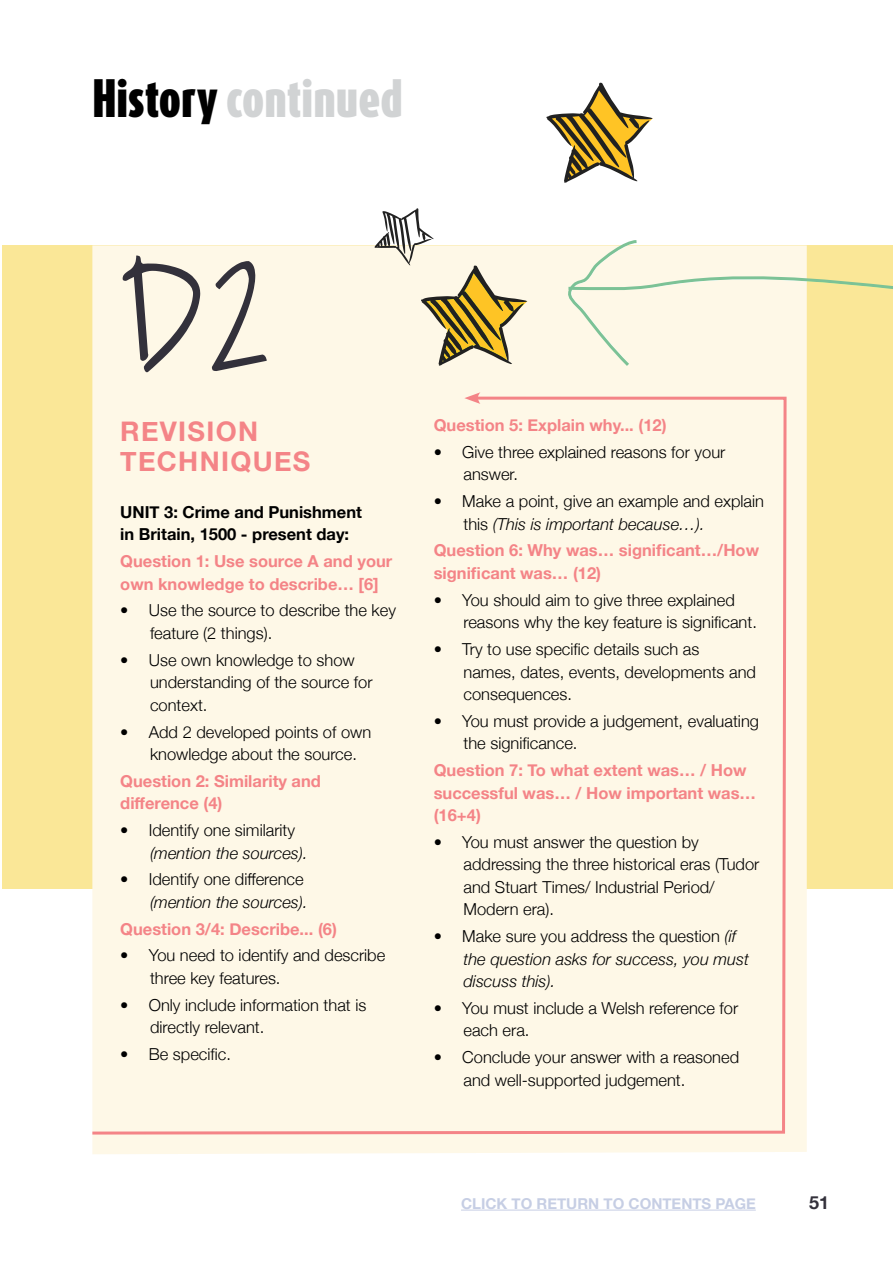
<style>
.page{position:relative;width:893px;height:1263px;background:#fff}
.page>*{position:absolute;margin:0;border:0;box-sizing:border-box;transform-origin:0 0}
.Pull_Quote_2{font:300 135px "Shadows Into";color:#33313b}
.t1{font:900 45px "Dax Compact Pro";color:#d1d3d4}
.Caption_Header_-_Small{font:700 27px "Helvetica Neue";letter-spacing:.05em;color:#f48487}
.t2{font:700 18px "Helvetica Neue";color:#33313b}
.Revision_BOX{font:300 16.5px/22.5px "Helvetica Neue";color:#000}
.Revision_BOX-2{font:700 16.5px/22.5px "Helvetica Neue";color:#f48487}
.Revision_BOX-3{font:italic 300 16.5px/22.5px "Helvetica Neue";color:#000}
.Revision_BOX-4{font:700 16.5px/22.5px "Helvetica Neue";color:#000}
.t3{font:700 15px "Helvetica Neue";color:#c6cee4}
.s1{color:#000}
.s2{font-style:italic}
.s3{font-style:normal}
</style>
<div class="page">
<hr style="left:461px;top:1210px;width:295px;height:1px;background:#c6cee4">
<div style="left:2px;top:245px;width:891px;height:644px;background:#fae797"></div>
<div style="left:92px;top:245px;width:715px;height:909px;background:#fef8e7"></div>
<div style="left:92px;top:395px;width:696px;height:741px;background:#fef8e7"></div>
<svg style="left:464px;top:392px;width:16px;height:12px"></svg>
<svg style="left:567px;top:240px;width:326px;height:127px"></svg>
<svg style="left:374px;top:208px;width:156px;height:158px"></svg>
<svg style="left:546px;top:83px;width:107px;height:100px"></svg>
<p class="t1" style="left:92px;top:67px;width:312px"><span class="s1">History</span> continued</p>
<p class="Pull_Quote_2" style="left:120px;top:221px;width:151px">D2</p>
<p class="Caption_Header_-_Small" style="left:120px;top:411px;width:139px">REVISION</p>
<p class="Caption_Header_-_Small" style="left:120px;top:441px;width:192px">TECHNIQUES</p>
<p class="Revision_BOX-4" style="left:120px;top:501px;width:243px">UNIT 3: Crime and Punishment in Britain, 1500 - present day:</p>
<p class="Revision_BOX-2" style="left:120px;top:550px;width:274px">Question 1: Use source A and your own knowledge to describe… [6]</p>
<p class="Revision_BOX" style="left:150px;top:598px;width:247px;text-indent:-30px">• Use the source to describe the key feature (2 things).</p>
<p class="Revision_BOX" style="left:150px;top:647px;width:224px;text-indent:-30px">• Use own knowledge to show understanding of the source for context.</p>
<p class="Revision_BOX" style="left:150px;top:719px;width:223px;text-indent:-30px">• Add 2 developed points of own knowledge about the source.</p>
<p class="Revision_BOX-2" style="left:120px;top:770px;width:202px">Question 2: Similarity and difference (4)</p>
<p class="Revision_BOX" style="left:150px;top:818px;width:159px;text-indent:-30px">• Identify one similarity <span class="s2">(mention the sources).</span></p>
<p class="Revision_BOX" style="left:120px;top:867px;width:189px;text-align:right">• Identify one difference <span class="s2">(mention the sources).</span></p>
<p class="Revision_BOX-2" style="left:120px;top:918px;width:218px">Question 3/4: Describe... (6)</p>
<p class="Revision_BOX" style="left:150px;top:943px;width:237px;text-indent:-30px">• You need to identify and describe three key features.</p>
<p class="Revision_BOX" style="left:150px;top:992px;width:218px;text-indent:-30px">• Only include information that is directly relevant.</p>
<p class="Revision_BOX" style="left:120px;top:1041px;width:112px">• Be specific.</p>
<p class="Revision_BOX-2" style="left:434px;top:414px;width:234px">Question 5: Explain why... (12)</p>
<p class="Revision_BOX" style="left:463px;top:440px;width:263px;text-indent:-30px">• Give three explained reasons for your answer.</p>
<p class="Revision_BOX" style="left:463px;top:489px;width:302px;text-indent:-30px">• Make a point, give an example and explain this <span class="s2">(This is important because…).</span></p>
<p class="Revision_BOX-2" style="left:434px;top:540px;width:327px">Question 6: Why was… significant…/How significant was… (12)</p>
<p class="Revision_BOX" style="left:463px;top:587px;width:295px;text-indent:-30px">• You should aim to give three explained reasons why the key feature is significant.</p>
<p class="Revision_BOX" style="left:463px;top:637px;width:294px;text-indent:-30px">• Try to use specific details such as<br>names, dates, events, developments and consequences.</p>
<p class="Revision_BOX" style="left:463px;top:708px;width:297px;text-indent:-30px">• You must provide a judgement, evaluating the significance.</p>
<p class="Revision_BOX-2" style="left:434px;top:759px;width:324px">Question 7: To what extent was… / How successful was… / How important was… (16+4)</p>
<p class="Revision_BOX" style="left:463px;top:829px;width:297px;text-indent:-30px">• You must answer the question by addressing the three historical eras (Tudor and Stuart Times/ Industrial Period/<br>Modern era).</p>
<p class="Revision_BOX-3" style="left:463px;top:924px;width:287px;text-indent:-30px"><span class="s3">• Make sure you address the question</span> (if the question asks for success, you must discuss this).</p>
<p class="Revision_BOX" style="left:463px;top:995px;width:276px;text-indent:-30px">• You must include a Welsh reference for each era.</p>
<p class="Revision_BOX" style="left:463px;top:1045px;width:277px;text-indent:-30px">• Conclude your answer with a reasoned and well-supported judgement.</p>
<p class="t3" style="left:461px;top:1191px;width:296px">CLICK TO RETURN TO CONTENTS PAGE</p>
<p class="t2" style="left:809px;top:1188px;width:22px">51</p>
</div>
